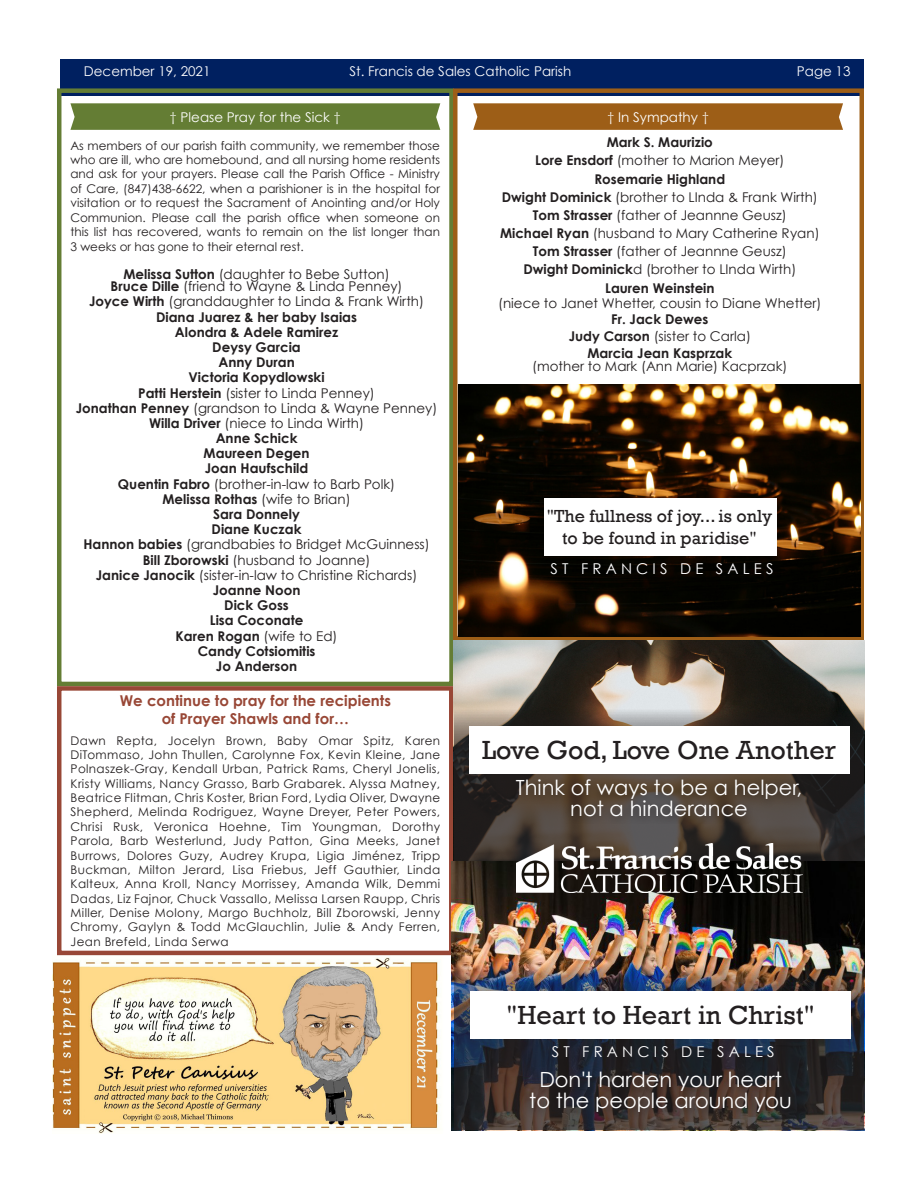
<style>
.page{position:relative;width:918px;height:1188px;background:#fff}
.page>*{position:absolute;margin:0;border:0;box-sizing:border-box;transform-origin:0 0}
.t1{font:26.85px "Rockwell";color:#231f20}
.t2{font:20.85px/20.9px "Century Gothic";color:#fff;text-align:center}
.t3{font:18px/21.5px "Rockwell";color:#231f20;text-align:center}
.t4{font:700 15px/18px "Century Gothic";color:#984736;text-align:center}
.t5{font:15px "Century Gothic";letter-spacing:.28em;color:#fff}
.t6{font:13.5px/15px "Century Gothic";color:#231f20;text-align:center}
.t7{font:700 13.5px "Century Gothic";color:#231f20}
.t8{font:13.5px "Century Gothic";color:#fff}
.t9{font:12px/14.4px "Century Gothic";letter-spacing:.02em;color:#231f20;text-align:justify}
.s1{font-weight:700}
.s2{font-weight:400}
</style>
<div class="page">
<div style="left:61px;top:59px;width:803px;height:37px;background:#002060"></div>
<img style="left:53px;top:955px;width:391px;height:178px">
<div style="left:57px;top:88px;width:397px;height:598px;border:4px solid #647d34"></div>
<div style="left:453px;top:88px;width:411px;height:552px;border:4px solid #9d5e17"></div>
<div style="left:57px;top:686px;width:397px;height:269px;border:4px solid #984736"></div>
<svg style="left:70px;top:103px;width:370px;height:27px;background:#688039"></svg>
<svg style="left:473px;top:103px;width:370px;height:27px;background:#9f621d"></svg>
<img style="left:454px;top:641px;width:410px;height:220px">
<img style="left:452px;top:861px;width:412px;height:269px">
<svg style="left:454px;top:704px;width:409px;height:157px;background:#4a443f"></svg>
<div style="left:469px;top:727px;width:380px;height:47px;background:#fff"></div>
<div style="left:509px;top:772px;width:299px;height:52px;background:#231f20;opacity:.75"></div>
<img style="left:455px;top:959px;width:409px;height:171px">
<div style="left:523px;top:1064px;width:275px;height:56px;background:#231f20;opacity:.75"></div>
<div style="left:470px;top:991px;width:381px;height:48px;background:#fff"></div>
<img style="left:516px;top:843px;width:286px;height:50px">
<img style="left:458px;top:385px;width:402px;height:252px">
<div style="left:544px;top:498px;width:232px;height:58px;background:#fff"></div>
<p class="t8" style="left:84px;top:63px;width:128px">December 19, 2021</p>
<p class="t8" style="left:350px;top:63px;width:223px">St. Francis de Sales Catholic Parish</p>
<p class="t8" style="left:797px;top:63px;width:55px">Page 13</p>
<p class="t8" style="left:169px;top:109px;width:173px">† Please Pray for the Sick †</p>
<p class="t8" style="left:607px;top:109px;width:104px">† In Sympathy †</p>
<p class="t7" style="left:607px;top:134px;width:107px">Mark S. Maurizio</p>
<p class="t6" style="left:535px;top:153px;width:251px"><span class="s1">Lore Ensdorf</span> (mother to Marion Meyer)</p>
<p class="t7" style="left:594px;top:170px;width:132px">Rosemarie Highland</p>
<p class="t6" style="left:502px;top:189px;width:318px"><span class="s1">Dwight Dominick</span> (brother to LInda &amp; Frank Wirth)</p>
<p class="t6" style="left:533px;top:207px;width:255px"><span class="s1">Tom Strasser</span> (father of Jeannne Geusz)</p>
<p class="t6" style="left:500px;top:226px;width:321px"><span class="s1">Michael Ryan</span> (husband to Mary Catherine Ryan)</p>
<p class="t6" style="left:533px;top:244px;width:255px"><span class="s1">Tom Strasser</span> (father of Jeannne Geusz)</p>
<p class="t6" style="left:523px;top:262px;width:275px"><span class="s1">Dwight Dominick</span>d (brother to LInda Wirth)</p>
<p class="t6" style="left:498px;top:280px;width:325px"><span class="s1">Lauren Weinstein<br></span>(niece to Janet Whetter, cousin to Diane Whetter)</p>
<p class="t7" style="left:611px;top:311px;width:99px">Fr. Jack Dewes</p>
<p class="t6" style="left:569px;top:328px;width:184px"><span class="s1">Judy Carson</span> (sister to Carla)</p>
<p class="t6" style="left:532px;top:346px;width:257px;line-height:13.5px"><span class="s1">Marcia Jean Kasprzak<br></span>(mother to Mark (Ann Marie) Kacprzak)</p>
<p class="t9" style="left:70px;top:138px;width:371px">As members of our parish faith community, we remember those who are ill, who are homebound, and all nursing home residents and ask for your prayers. Please call the Parish Office - Ministry of Care, (847)438-6622, when a parishioner is in the hospital for visitation or to request the Sacrament of Anointing and/or Holy Communion. Please call the parish office when someone on this list has recovered, wants to remain on the list longer than 3 weeks or has gone to their eternal rest.</p>
<p class="t6" style="left:111px;top:268px;width:293px;line-height:12px"><span class="s1">Melissa Sutton</span> (daughter to Bebe Sutton)<br><span class="s1">Bruce Dille</span> (friend to Wayne &amp; Linda Penney)</p>
<p class="t6" style="left:89px;top:294px;width:337px"><span class="s1">Joyce Wirth</span> (granddaughter to Linda &amp; Frank Wirth)</p>
<p class="t7" style="left:156px;top:308px;width:202px">Diana Juarez &amp; her baby Isaias</p>
<p class="t7" style="left:175px;top:323px;width:165px">Alondra &amp; Adele Ramirez</p>
<p class="t7" style="left:212px;top:339px;width:90px">Deysy Garcia</p>
<p class="t7" style="left:218px;top:354px;width:78px">Anny Duran</p>
<p class="t7" style="left:189px;top:369px;width:138px">Victoria Kopydlowski</p>
<p class="t6" style="left:138px;top:385px;width:238px"><span class="s1">Patti Herstein</span> (sister to Linda Penney)</p>
<p class="t6" style="left:76px;top:400px;width:363px"><span class="s1">Jonathan Penney</span> (grandson to Linda &amp; Wayne Penney)</p>
<p class="t6" style="left:149px;top:415px;width:217px"><span class="s1">Willa Driver</span> (niece to Linda Wirth)</p>
<p class="t7" style="left:216px;top:430px;width:83px">Anne Schick</p>
<p class="t7" style="left:204px;top:445px;width:107px">Maureen Degen</p>
<p class="t7" style="left:205px;top:460px;width:105px">Joan Haufschild</p>
<p class="t6" style="left:118px;top:476px;width:279px"><span class="s1">Quentin Fabro</span> (brother-in-law to Barb Polk)</p>
<p class="t7" style="left:163px;top:490px;width:190px">Melissa Rothas <span class="s2">(wife to Brian)</span></p>
<p class="t7" style="left:213px;top:506px;width:88px">Sara Donnely</p>
<p class="t7" style="left:212px;top:521px;width:91px">Diane Kuczak</p>
<p class="t6" style="left:83px;top:537px;width:348px"><span class="s1">Hannon babies</span> (grandbabies to Bridget McGuinness)</p>
<p class="t6" style="left:143px;top:552px;width:229px"><span class="s1">Bill Zborowski</span> (husband to Joanne)</p>
<p class="t6" style="left:96px;top:567px;width:323px"><span class="s1">Janice Janocik</span> (sister-in-law to Christine Richards)</p>
<p class="t7" style="left:213px;top:582px;width:89px">Joanne Noon</p>
<p class="t7" style="left:224px;top:597px;width:66px">Dick Goss</p>
<p class="t7" style="left:210px;top:612px;width:95px">Lisa Coconate</p>
<p class="t7" style="left:176px;top:627px;width:163px">Karen Rogan <span class="s2">(wife to Ed)</span></p>
<p class="t7" style="left:198px;top:642px;width:119px">Candy Cotsiomitis</p>
<p class="t7" style="left:216px;top:658px;width:83px">Jo Anderson</p>
<p class="t3" style="left:547px;top:506px;width:227px">"The fullness of joy... is only to be found in paridise"</p>
<p class="t5" style="left:551px;top:560px;width:224px">ST FRANCIS DE SALES</p>
<p class="t4" style="left:120px;top:691px;width:273px">We continue to pray for the recipients of Prayer Shawls and for…</p>
<p class="t9" style="left:71px;top:733px;width:371px">Dawn Repta, Jocelyn Brown, Baby Omar Spitz, Karen DiTommaso, John Thullen, Carolynne Fox, Kevin Kleine, Jane Polnaszek-Gray, Kendall Urban, Patrick Rams, Cheryl Jonelis, Kristy Williams, Nancy Grasso, Barb Grabarek. Alyssa Matney, Beatrice Flitman, Chris Koster, Brian Ford, Lydia Oliver, Dwayne Shepherd, Melinda Rodriguez, Wayne Dreyer, Peter Powers, Chrisi Rusk, Veronica Hoehne, Tim Youngman, Dorothy Parola, Barb Westerlund, Judy Patton, Gina Meeks, Janet Burrows, Dolores Guzy, Audrey Krupa, Ligia Jiménez, Tripp Buckman, Milton Jerard, Lisa Friebus, Jeff Gauthier, Linda Kalteux, Anna Kroll, Nancy Morrissey, Amanda Wilk, Demmi Dadas, Liz Fajnor, Chuck Vassallo, Melissa Larsen Raupp, Chris Miller, Denise Molony, Margo Buchholz, Bill Zborowski, Jenny Chromy, Gaylyn &amp; Todd McGlauchlin, Julie &amp; Andy Ferren, Jean Brefeld, Linda Serwa</p>
<p class="t1" style="left:482px;top:735px;width:355px">Love God, Love One Another</p>
<p class="t2" style="left:516px;top:776px;width:288px">Think of ways to be a helper, not a hinderance</p>
<p class="t1" style="left:506px;top:999px;width:310px">"Heart to Heart in Christ"</p>
<p class="t5" style="left:552px;top:1042px;width:224px">ST FRANCIS DE SALES</p>
<p class="t2" style="left:529px;top:1069px;width:264px">Don't harden your heart to the people around you</p>
</div>
